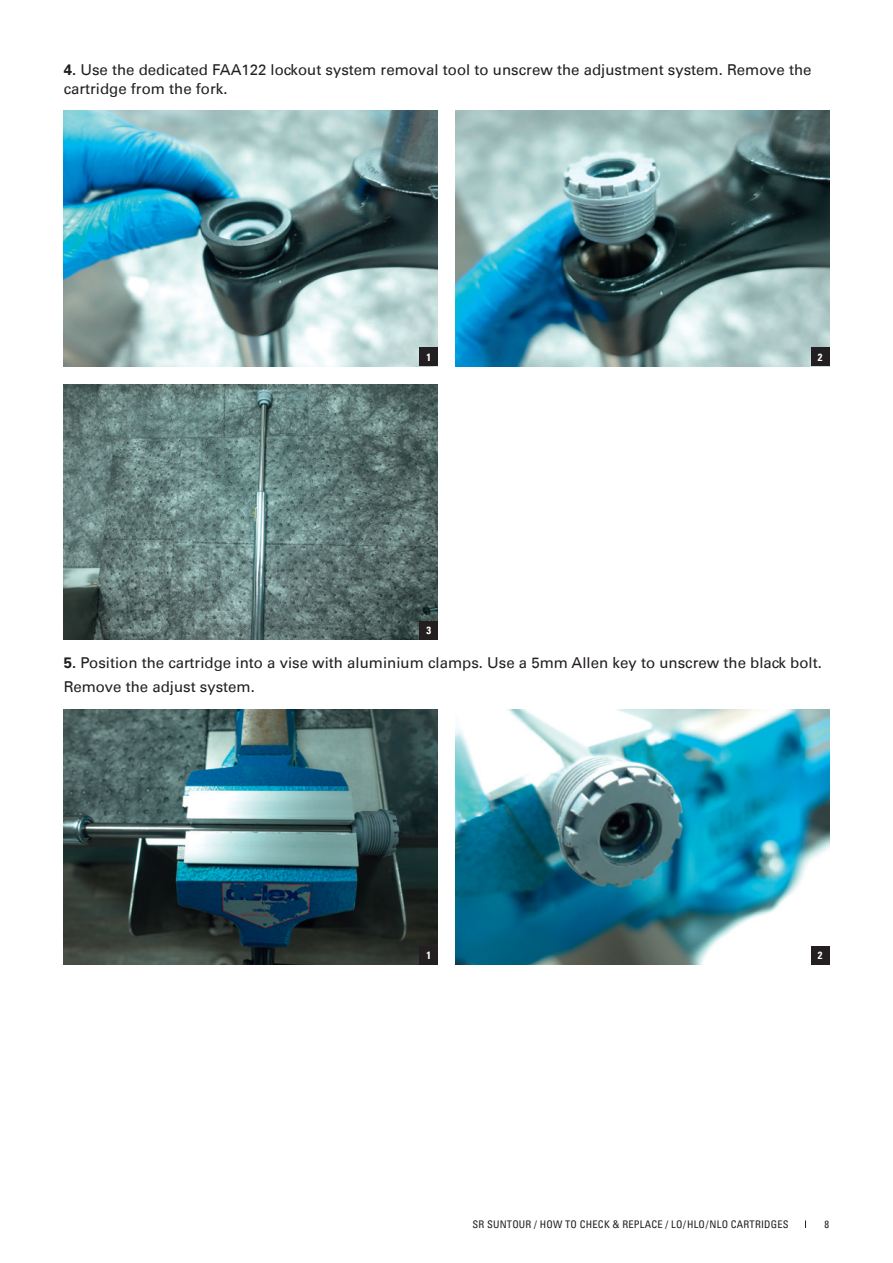
<style>
.page{position:relative;width:893px;height:1263px;background:#fff}
.page>*{position:absolute;margin:0;border:0;box-sizing:border-box;transform-origin:0 0}
.t1{font:15px/24.8px "Univers LT";color:#231f20}
.t2{font:condensed 10.5px "Univers LT";letter-spacing:.02em;color:#231f20}
.t3{font:700 condensed 10.5px "Univers LT";color:#fff}
.s1{font-weight:700}
</style>
<div class="page">
<img style="left:64px;top:709px;width:374px;height:255px">
<img style="left:455px;top:709px;width:374px;height:255px">
<div style="left:420px;top:946px;width:18px;height:18px;background:#231f20"></div>
<div style="left:811px;top:946px;width:18px;height:18px;background:#231f20"></div>
<img style="left:64px;top:111px;width:374px;height:255px">
<img style="left:64px;top:384px;width:374px;height:256px">
<img style="left:455px;top:111px;width:374px;height:255px">
<div style="left:420px;top:348px;width:18px;height:18px;background:#231f20"></div>
<div style="left:420px;top:621px;width:18px;height:19px;background:#231f20"></div>
<div style="left:811px;top:348px;width:18px;height:18px;background:#231f20"></div>
<p class="t1" style="left:64px;top:60px;width:749px;line-height:19.2px"><span class="s1">4.</span> Use the dedicated FAA122 lockout system removal tool to unscrew the adjustment system. Remove the cartridge from the fork.</p>
<p class="t3" style="left:427px;top:351px;width:6px">1</p>
<p class="t3" style="left:427px;top:624px;width:6px">3</p>
<p class="t3" style="left:818px;top:351px;width:6px">2</p>
<p class="t1" style="left:64px;top:650px;width:760px"><span class="s1">5.</span> Position the cartridge into a vise with aluminium clamps. Use a 5mm Allen key to unscrew the black bolt.<br>Remove the adjust system.</p>
<p class="t3" style="left:427px;top:949px;width:6px">1</p>
<p class="t3" style="left:818px;top:949px;width:6px">2</p>
<p class="t2" style="left:472px;top:1217px;width:318px">SR SUNTOUR / HOW TO CHECK &amp; REPLACE / LO/HLO/NLO CARTRIDGES</p>
<p class="t2" style="left:824px;top:1218px;width:6px">8</p>
</div>
